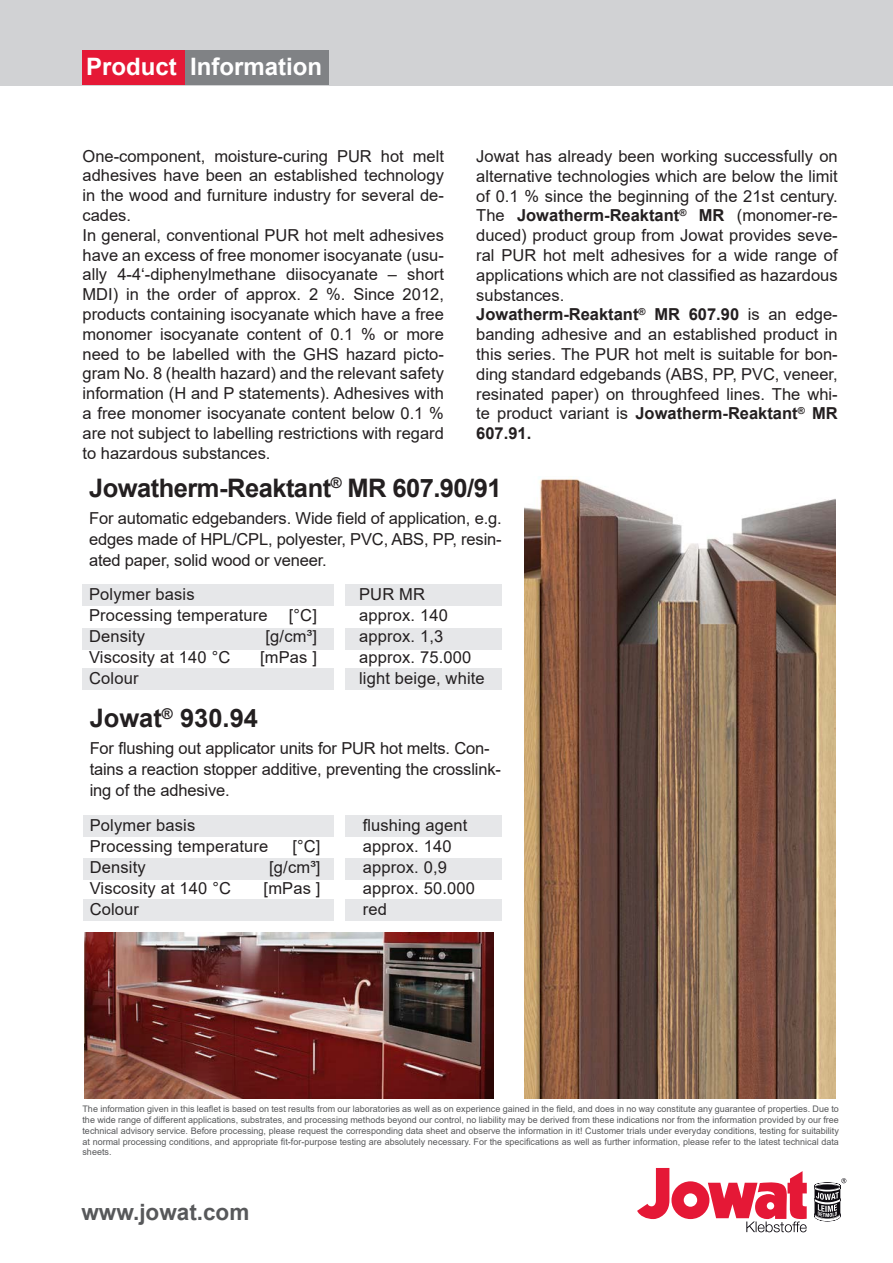
<style>
.page{position:relative;width:893px;height:1263px;background:#fff}
.page>*{position:absolute;margin:0;border:0;box-sizing:border-box;transform-origin:0 0}
.t1{font:700 25.5px "Arial";letter-spacing:-.02em;color:#231f20}
.t2{font:700 25.5px "Arial";color:#231f20}
.t3{font:700 24px "Arial";color:#fff}
.t4{font:700 22.5px "Arial";color:#57585a}
.t5{font:16.5px/19.8px "Arial";color:#231f20}
.t6{font:9px/10.8px "Arial";color:#57585a;text-align:justify}
.s1{font-weight:700}
</style>
<div class="page">
<div style="left:0;top:0;width:893px;height:85px;background:#d1d2d4"></div>
<img style="left:524px;top:477px;width:312px;height:621px">
<img style="left:84px;top:932px;width:410px;height:166px">
<div style="left:185px;top:51px;width:144px;height:34px;background:#808285"></div>
<div style="left:82px;top:51px;width:103px;height:34px;background:#e51836"></div>
<svg style="left:637px;top:1168px;width:170px;height:64px"></svg>
<svg style="left:814px;top:1178px;width:32px;height:43px"></svg>
<div style="left:82px;top:668px;width:420px;height:22px;background:#e6e7e9"></div>
<div style="left:82px;top:584px;width:420px;height:22px;background:#e6e7e9"></div>
<div style="left:82px;top:628px;width:420px;height:21px;background:#e6e7e9"></div>
<div style="left:335px;top:577px;width:10px;height:122px;background:#fff"></div>
<div style="left:83px;top:899px;width:419px;height:22px;background:#e6e7e9"></div>
<div style="left:83px;top:815px;width:419px;height:22px;background:#e6e7e9"></div>
<div style="left:83px;top:858px;width:419px;height:22px;background:#e6e7e9"></div>
<div style="left:335px;top:803px;width:10px;height:122px;background:#fff"></div>
<h2 class="t3" style="left:86px;top:49px;width:238px">Product Information</h2>
<p class="t5" style="left:82px;top:146px;width:363px">One-component, moisture-curing PUR hot melt adhesives have been an established technology in the wood and furniture industry for several de&shy;cades.<br>In general, conventional PUR hot melt adhesives have an excess of free monomer isocyanate (usu&shy;ally 4-4‘-diphenylmethane diisocyanate – short MDI) in the order of approx. 2 %. Since 2012, products containing isocyanate which have a free monomer isocyanate content of 0.1 % or more need to be labelled with the GHS hazard picto&shy;gram No. 8 (health hazard) and the relevant safety information (H and P statements). Adhesives with a free monomer isocyanate content below 0.1 % are not subject to labelling restrictions with regard to hazardous substances.</p>
<h1 class="t1" style="left:89px;top:470px;width:414px">Jowatherm-Reaktant<sup>®</sup> MR 607.90/91</h1>
<p class="t5" style="left:89px;top:507px;width:414px;line-height:21px;text-align:justify">For automatic edgebanders. Wide field of application, e.g. edges made of HPL/CPL, polyester, PVC, ABS, PP, resin&shy;ated paper, solid wood or veneer.</p>
<p class="t5" style="left:89px;top:584px;width:107px">Polymer basis</p>
<p class="t5" style="left:359px;top:584px;width:67px">PUR MR</p>
<p class="t5" style="left:89px;top:605px;width:180px">Processing temperature</p>
<p class="t5" style="left:289px;top:605px;width:30px">[°C]</p>
<p class="t5" style="left:359px;top:605px;width:90px">approx. 140</p>
<p class="t5" style="left:89px;top:626px;width:58px">Density</p>
<p class="t5" style="left:266px;top:626px;width:53px">[g/cm³]</p>
<p class="t5" style="left:359px;top:626px;width:86px">approx. 1,3</p>
<p class="t5" style="left:89px;top:647px;width:143px">Viscosity at 140 °C</p>
<p class="t5" style="left:260px;top:647px;width:58px">[mPas ]</p>
<p class="t5" style="left:359px;top:647px;width:114px">approx. 75.000</p>
<p class="t5" style="left:89px;top:668px;width:51px">Colour</p>
<p class="t5" style="left:359px;top:668px;width:127px">light beige, white</p>
<h1 class="t2" style="left:90px;top:700px;width:170px">Jowat<sup>®</sup> 930.94</h1>
<p class="t5" style="left:90px;top:738px;width:413px;line-height:21px">For flushing out applicator units for PUR hot melts. Con&shy;tains a reaction stopper additive, preventing the crosslink&shy;ing of the adhesive.</p>
<p class="t5" style="left:90px;top:815px;width:107px">Polymer basis</p>
<p class="t5" style="left:363px;top:815px;width:106px">flushing agent</p>
<p class="t5" style="left:90px;top:836px;width:180px">Processing temperature</p>
<p class="t5" style="left:292px;top:836px;width:30px">[°C]</p>
<p class="t5" style="left:363px;top:836px;width:90px">approx. 140</p>
<p class="t5" style="left:90px;top:857px;width:58px">Density</p>
<p class="t5" style="left:269px;top:857px;width:53px">[g/cm³]</p>
<p class="t5" style="left:363px;top:857px;width:86px">approx. 0,9</p>
<p class="t5" style="left:90px;top:878px;width:143px">Viscosity at 140 °C</p>
<p class="t5" style="left:264px;top:878px;width:58px">[mPas ]</p>
<p class="t5" style="left:363px;top:878px;width:114px">approx. 50.000</p>
<p class="t5" style="left:90px;top:899px;width:51px">Colour</p>
<p class="t5" style="left:363px;top:899px;width:26px">red</p>
<p class="t5" style="left:476px;top:146px;width:363px">Jowat has already been working successfully on alternative technologies which are below the limit of 0.1 % since the beginning of the 21st century.<br>The <span class="s1">Jowatherm-Reaktant</span><sup>®</sup> <span class="s1">MR</span> (monomer-re&shy;duced) product group from Jowat provides seve&shy;ral PUR hot melt adhesives for a wide range of applications which are not classified as hazardous substances.<br><span class="s1">Jowatherm-Reaktant</span><sup>®</sup> <span class="s1">MR 607.90</span> is an edge&shy;banding adhesive and an established product in this series. The PUR hot melt is suitable for bon&shy;ding standard edgebands (ABS, PP, PVC, veneer, resinated paper) on throughfeed lines. The whi&shy;te product variant is <span class="s1">Jowatherm-Reaktant</span><sup>®</sup> <span class="s1">MR 607.91.</span></p>
<p class="t6" style="left:82px;top:1103px;width:758px">The information given in this leaflet is based on test results from our laboratories as well as on experience gained in the field, and does in no way constitute any guarantee of properties. Due to the wide range of different applications, substrates, and processing methods beyond our control, no liability may be derived from these indications nor from the information provided by our free technical advisory service. Before processing, please request the corresponding data sheet and observe the information in it! Customer trials under everyday conditions, testing for suitability at normal processing conditions, and appropriate fit-for-purpose testing are absolutely necessary. For the specifications as well as further information, please refer to the latest technical data sheets.</p>
<h3 class="t4" style="left:81px;top:1196px;width:169px">www.jowat.com</h3>
</div>
